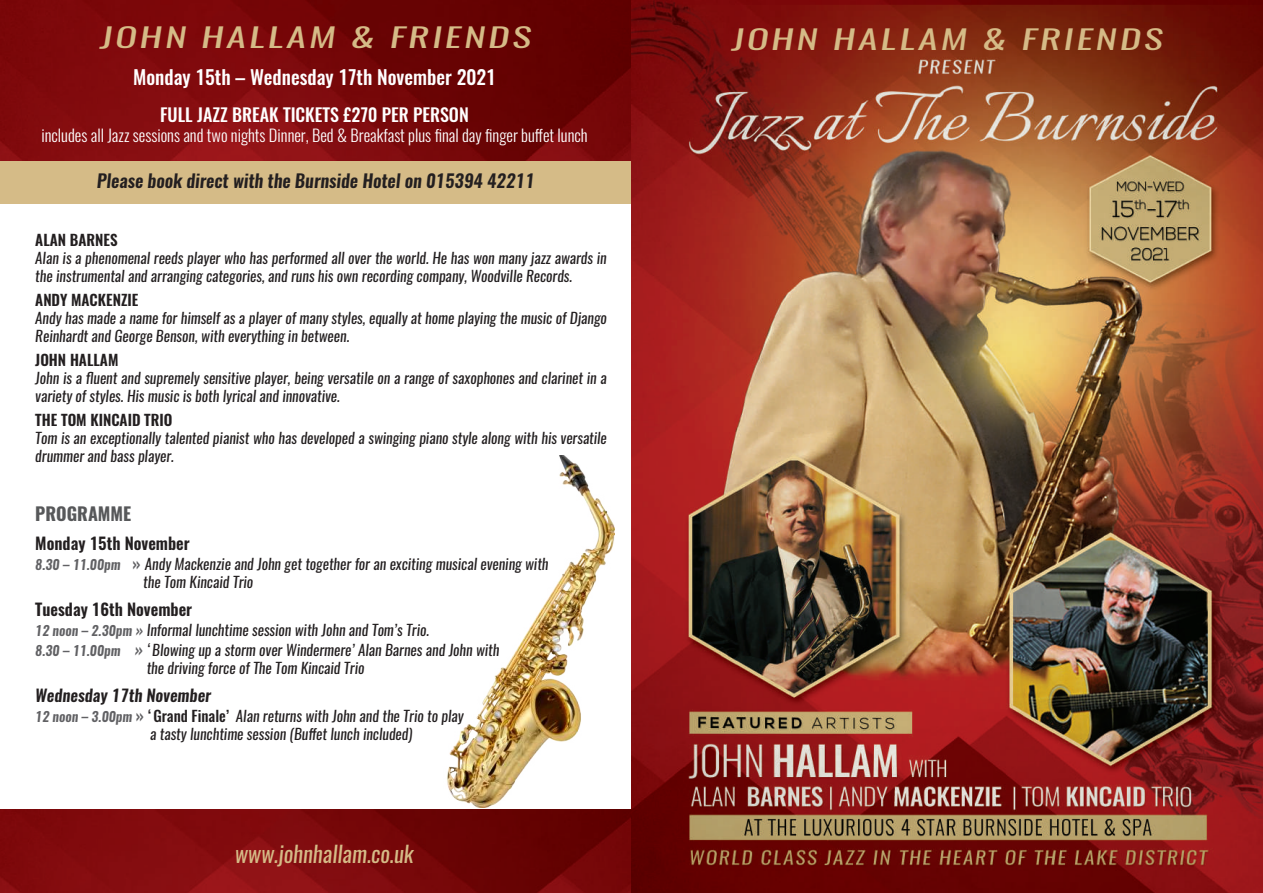
<style>
.page{position:relative;width:1263px;height:893px;background:#fff}
.page>*{position:absolute;margin:0;border:0;box-sizing:border-box;transform-origin:0 0}
.t1{font:italic 26.7px "Oswald";letter-spacing:.075em;color:#d5bb87;scale:1.5 1}
.t2{font:italic 22.5px "Oswald";color:#d5bb87}
.t3{font:500 19.5px "Oswald";color:#fff}
.t4{font:italic 600 18px "Oswald";color:#231f20}
.t5{font:500 18px "Oswald";color:#fff}
.t6{font:700 18px "Oswald";color:#57585a}
.t7{font:300 16.5px "Oswald";color:#fff}
.t8{font:600 16.5px "Oswald";color:#231f20}
.t9{font:italic 600 16.5px "Oswald";color:#231f20}
.t10{font:italic 15px/18px "Oswald";color:#231f20}
.t11{font:600 15px "Oswald";color:#231f20}
.s1{font-weight:600;font-size:13.5px;color:#616164}
.s2{font-weight:600;font-style:normal;font-size:16.5px;color:#616164}
.s3{font-weight:600;color:#616164}
.s4{font-weight:600;font-size:16.5px;color:#616164}
.s5{font-weight:500;font-style:normal}
</style>
<div class="page">
<div style="left:0;top:158px;width:635px;height:45px;background:#d5bb87"></div>
<img style="left:0;top:0;width:631px;height:160px">
<img style="left:0;top:809px;width:631px;height:84px">
<img style="left:631px;top:0;width:632px;height:893px">
<img style="left:447px;top:456px;width:167px;height:351px">
<h1 class="t1" style="left:100px;top:19px;width:289px">JOHN HALLAM &amp; FRIENDS</h1>
<h3 class="t3" style="left:133px;top:64px;width:364px">Monday 15th – Wednesday 17th November 2021</h3>
<p class="t5" style="left:160px;top:102px;width:310px">FULL JAZZ BREAK TICKETS £270 PER PERSON</p>
<p class="t7" style="left:41px;top:124px;width:548px">includes all Jazz sessions and two nights Dinner, Bed &amp; Breakfast plus final day finger buffet lunch</p>
<p class="t4" style="left:97px;top:168px;width:439px">Please book direct with the Burnside Hotel on 015394 42211</p>
<p class="t11" style="left:35px;top:229px;width:84px">ALAN BARNES</p>
<p class="t10" style="left:35px;top:249px;width:573px">Alan is a phenomenal reeds player who has performed all over the world. He has won many jazz awards in the instrumental and arranging categories, and runs his own recording company, Woodville Records.</p>
<p class="t11" style="left:35px;top:289px;width:105px">ANDY MACKENZIE</p>
<p class="t10" style="left:35px;top:309px;width:573px">Andy has made a name for himself as a player of many styles, equally at home playing the music of Django<br>Reinhardt and George Benson, with everything in between.</p>
<p class="t11" style="left:35px;top:349px;width:85px">JOHN HALLAM</p>
<p class="t10" style="left:35px;top:369px;width:573px">John is a fluent and supremely sensitive player, being versatile on a range of saxophones and clarinet in a variety of styles. His music is both lyrical and innovative.</p>
<p class="t11" style="left:35px;top:409px;width:139px">THE TOM KINCAID TRIO</p>
<p class="t10" style="left:35px;top:429px;width:573px">Tom is an exceptionally talented pianist who has developed a swinging piano style along with his versatile drummer and bass player.</p>
<p class="t6" style="left:35px;top:502px;width:98px">PROGRAMME</p>
<p class="t8" style="left:35px;top:532px;width:156px">Monday 15th November</p>
<p class="t10" style="left:143px;top:555px;width:407px;text-indent:-108px"><span class="s1">8.30 – 11.00pm</span> <span class="s2">»</span> Andy Mackenzie and John get together for an exciting musical evening with the Tom Kincaid Trio</p>
<p class="t8" style="left:35px;top:598px;width:158px">Tuesday 16th November</p>
<p class="t10" style="left:35px;top:620px;width:466px;line-height:19.8px"><span class="s1">12 noon – 2.30pm</span> <span class="s3">»</span> Informal lunchtime session with John and Tom’s Trio.<br><span class="s1">8.30 – 11.00pm</span> <span class="s4">»</span> ‘Blowing up a storm over Windermere’ Alan Barnes and John with</p>
<p class="t10" style="left:147px;top:659px;width:219px">the driving force of The Tom Kincaid Trio</p>
<p class="t9" style="left:35px;top:684px;width:177px">Wednesday 17th November</p>
<p class="t10" style="left:150px;top:707px;width:315px;text-indent:-115px"><span class="s1">12 noon – 3.00pm</span> <span class="s2">»</span> <span class="s5">‘Grand Finale’</span> Alan returns with John and the Trio to play a tasty lunchtime session (Buffet lunch included)</p>
<h2 class="t2" style="left:235px;top:838px;width:180px">www.johnhallam.co.uk</h2>
<h1 class="t1" style="left:732px;top:21px;width:289px">JOHN HALLAM &amp; FRIENDS</h1>
</div>
